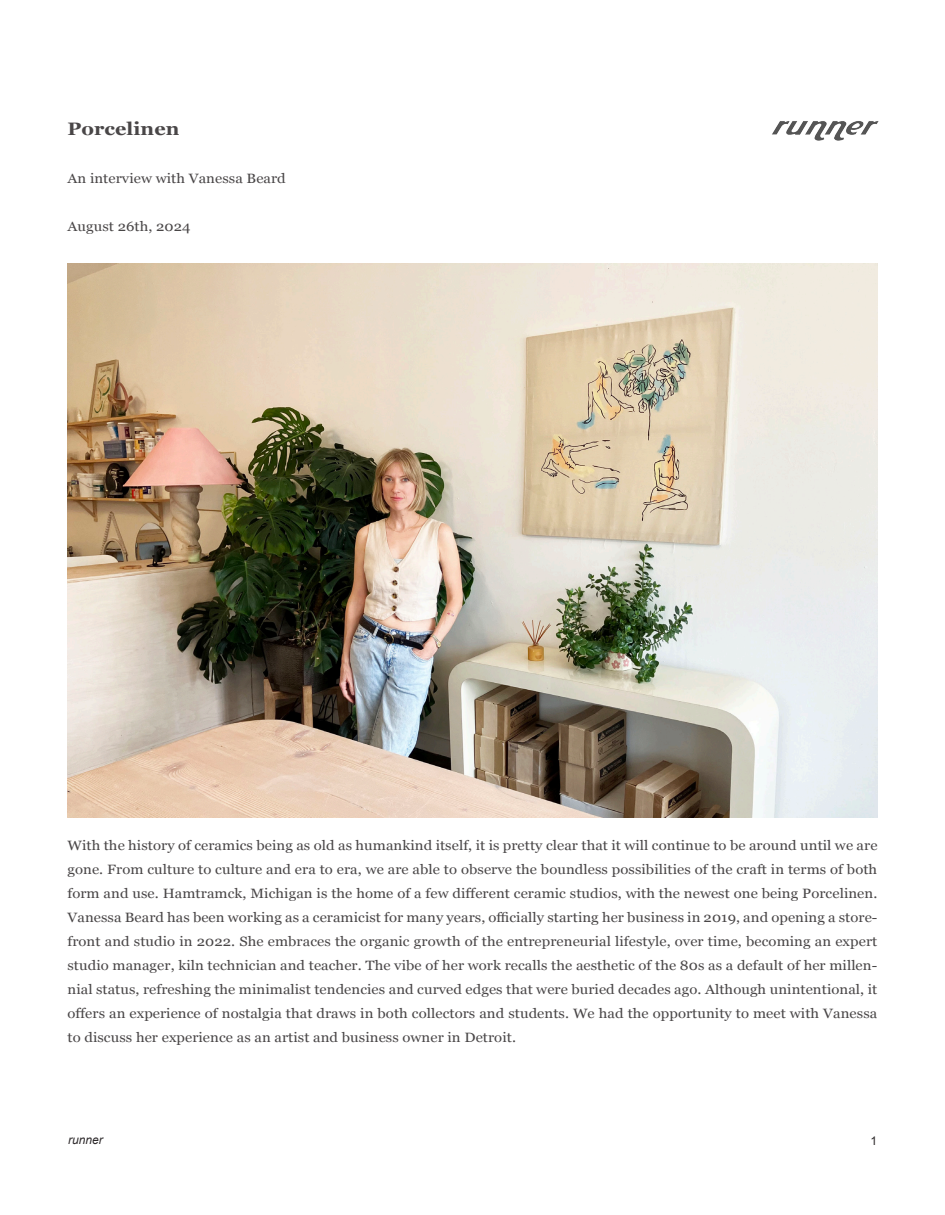
<style>
.page{position:relative;width:945px;height:1215px;background:#fff}
.page>*{position:absolute;margin:0;border:0;box-sizing:border-box;transform-origin:0 0}
.t1{font:700 18px "Georgia";letter-spacing:.005em;color:#494647;scale:1.1 1}
.t2{font:13.5px/24px "Georgia";letter-spacing:.005em;color:#494647;text-align:justify;scale:1.1 1}
.t3{font:italic 12px "Arial";color:#2c282a}
.t4{font:12px "Arial";color:#2c282a}
</style>
<div class="page">
<img style="left:772px;top:121px;width:107px;height:20px">
<img style="left:68px;top:263px;width:809px;height:555px">
<p class="t1" style="left:68px;top:115px;width:103px">Porcelinen</p>
<p class="t2" style="left:68px;top:166px;width:200px">An interview with Vanessa Beard</p>
<p class="t2" style="left:68px;top:214px;width:113px">August 26th, 2024</p>
<p class="t2" style="left:68px;top:832px;width:738px">With the history of ceramics being as old as humankind itself, it is pretty clear that it will continue to be around until we are gone. From culture to culture and era to era, we are able to observe the boundless possibilities of the craft in terms of both form and use. Hamtramck, Michigan is the home of a few different ceramic studios, with the newest one being Porcelinen.<br>Vanessa Beard has been working as a ceramicist for many years, officially starting her business in 2019, and opening a store&shy;front and studio in 2022. She embraces the organic growth of the entrepreneurial lifestyle, over time, becoming an expert studio manager, kiln technician and teacher. The vibe of her work recalls the aesthetic of the 80s as a default of her millen&shy;nial status, refreshing the minimalist tendencies and curved edges that were buried decades ago. Although unintentional, it offers an experience of nostalgia that draws in both collectors and students. We had the opportunity to meet with Vanessa to discuss her experience as an artist and business owner in Detroit.</p>
<p class="t3" style="left:68px;top:1132px;width:36px">runner</p>
<p class="t4" style="left:871px;top:1133px;width:8px">1</p>
</div>
